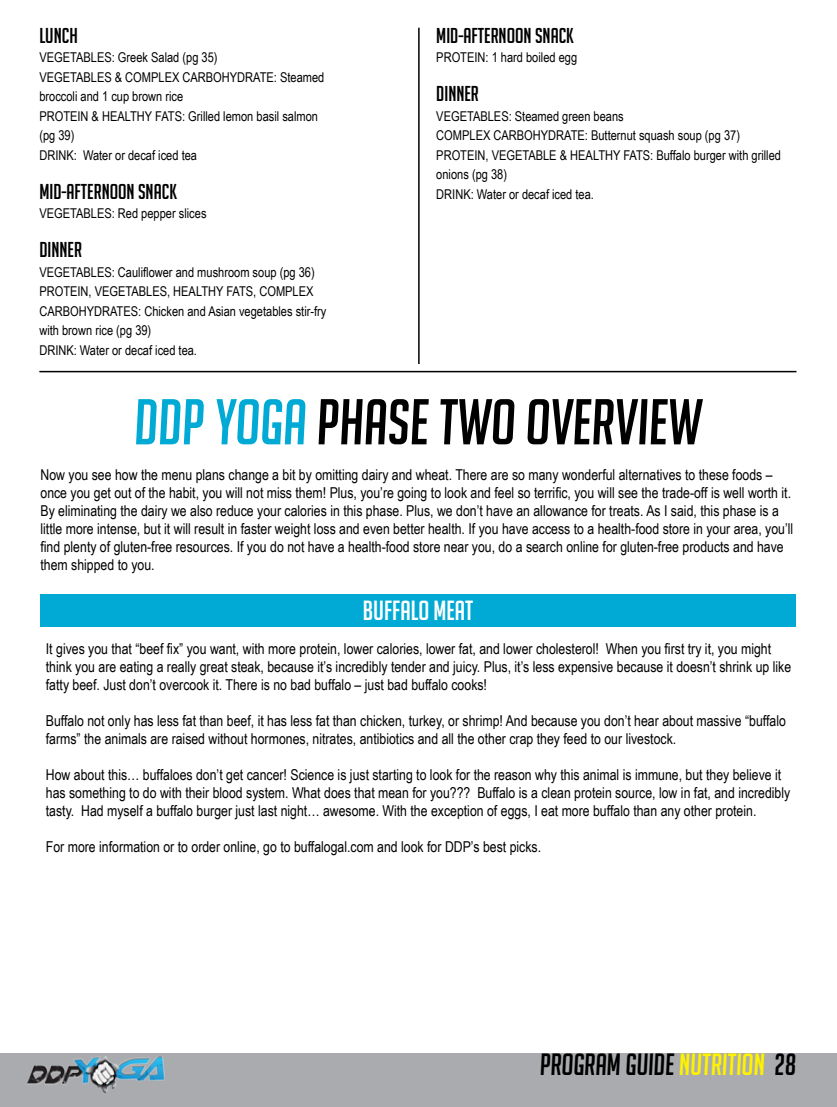
<style>
.page{position:relative;width:837px;height:1107px;background:#fff}
.page>*{position:absolute;margin:0;border:0;box-sizing:border-box;transform-origin:0 0}
.t1{font:italic 63px "Big Noodle Titling";color:#000}
.t2{font:italic 30px "Big Noodle Titling";color:#000}
.t3{font:27px "Big Noodle Titling";color:#fff}
.t4{font:21px "Big Noodle Titling";color:#000}
.t5{font:15px/18px "Arial Narrow";color:#000}
.t6{font:13.5px/19.5px "Arial Narrow";color:#000}
.s1{color:#00aad4}
.s2{color:#fff200}
</style>
<div class="page">
<div style="left:0;top:1053px;width:837px;height:54px;background:#a9abae"></div>
<img style="left:27px;top:1056px;width:138px;height:38px">
<hr style="left:418px;top:28px;width:2px;height:336px;background:#000">
<hr style="left:39px;top:371px;width:758px;height:1px;background:#000">
<div style="left:40px;top:594px;width:756px;height:33px;background:#00aad4"></div>
<h3 class="t4" style="left:39px;top:24px;width:40px">LUNCH</h3>
<p class="t6" style="left:39px;top:47px;width:287px">VEGETABLES: Greek Salad (pg 35)<br>VEGETABLES &amp; COMPLEX CARBOHYDRATE: Steamed broccoli and 1 cup brown rice<br>PROTEIN &amp; HEALTHY FATS: Grilled lemon basil salmon (pg 39)<br>DRINK: Water or decaf iced tea</p>
<h3 class="t4" style="left:39px;top:180px;width:139px">MID-AFTERNOON SNACK</h3>
<p class="t6" style="left:39px;top:203px;width:169px">VEGETABLES: Red pepper slices</p>
<h3 class="t4" style="left:39px;top:238px;width:44px">DINNER</h3>
<p class="t6" style="left:39px;top:262px;width:289px">VEGETABLES: Cauliflower and mushroom soup (pg 36)<br>PROTEIN, VEGETABLES, HEALTHY FATS, COMPLEX CARBOHYDRATES: Chicken and Asian vegetables stir-fry with brown rice (pg 39)<br>DRINK: Water or decaf iced tea.</p>
<h3 class="t4" style="left:436px;top:24px;width:139px">MID-AFTERNOON SNACK</h3>
<p class="t6" style="left:436px;top:47px;width:142px">PROTEIN: 1 hard boiled egg</p>
<h3 class="t4" style="left:436px;top:82px;width:44px">DINNER</h3>
<p class="t6" style="left:436px;top:106px;width:346px">VEGETABLES: Steamed green beans<br>COMPLEX CARBOHYDRATE: Butternut squash soup (pg 37)<br>PROTEIN, VEGETABLE &amp; HEALTHY FATS: Buffalo burger with grilled onions (pg 38)<br>DRINK: Water or decaf iced tea.</p>
<h1 class="t1" style="left:135px;top:388px;width:570px"><span class="s1">DDP YOGA</span> PHASE TWO OVERVIEW</h1>
<p class="t5" style="left:40px;top:466px;width:754px">Now you see how the menu plans change a bit by omitting dairy and wheat. There are so many wonderful alternatives to these foods – once you get out of the habit, you will not miss them! Plus, you’re going to look and feel so terrific, you will see the trade-off is well worth it.<br>By eliminating the dairy we also reduce your calories in this phase. Plus, we don’t have an allowance for treats. As I said, this phase is a little more intense, but it will result in faster weight loss and even better health. If you have access to a health-food store in your area, you’ll find plenty of gluten-free resources. If you do not have a health-food store near you, do a search online for gluten-free products and have them shipped to you.</p>
<h3 class="t3" style="left:363px;top:596px;width:112px">BUFFALO MEAT</h3>
<p class="t5" style="left:46px;top:639px;width:747px">It gives you that “beef fix” you want, with more protein, lower calories, lower fat, and lower cholesterol! When you first try it, you might think you are eating a really great steak, because it’s incredibly tender and juicy. Plus, it’s less expensive because it doesn’t shrink up like fatty beef. Just don’t overcook it. There is no bad buffalo – just bad buffalo cooks!</p>
<p class="t5" style="left:46px;top:711px;width:742px">Buffalo not only has less fat than beef, it has less fat than chicken, turkey, or shrimp! And because you don’t hear about massive “buffalo farms” the animals are raised without hormones, nitrates, antibiotics and all the other crap they feed to our livestock.</p>
<p class="t5" style="left:46px;top:765px;width:746px">How about this… buffaloes don’t get cancer! Science is just starting to look for the reason why this animal is immune, but they believe it has something to do with their blood system. What does that mean for you??? Buffalo is a clean protein source, low in fat, and incredibly tasty. Had myself a buffalo burger just last night… awesome. With the exception of eggs, I eat more buffalo than any other protein.</p>
<p class="t5" style="left:46px;top:837px;width:497px">For more information or to order online, go to buffalogal.com and look for DDP’s best picks.</p>
<h2 class="t2" style="left:540px;top:1048px;width:258px">PROGRAM GUIDE <span class="s2">NUTRITION</span> 28</h2>
</div>
